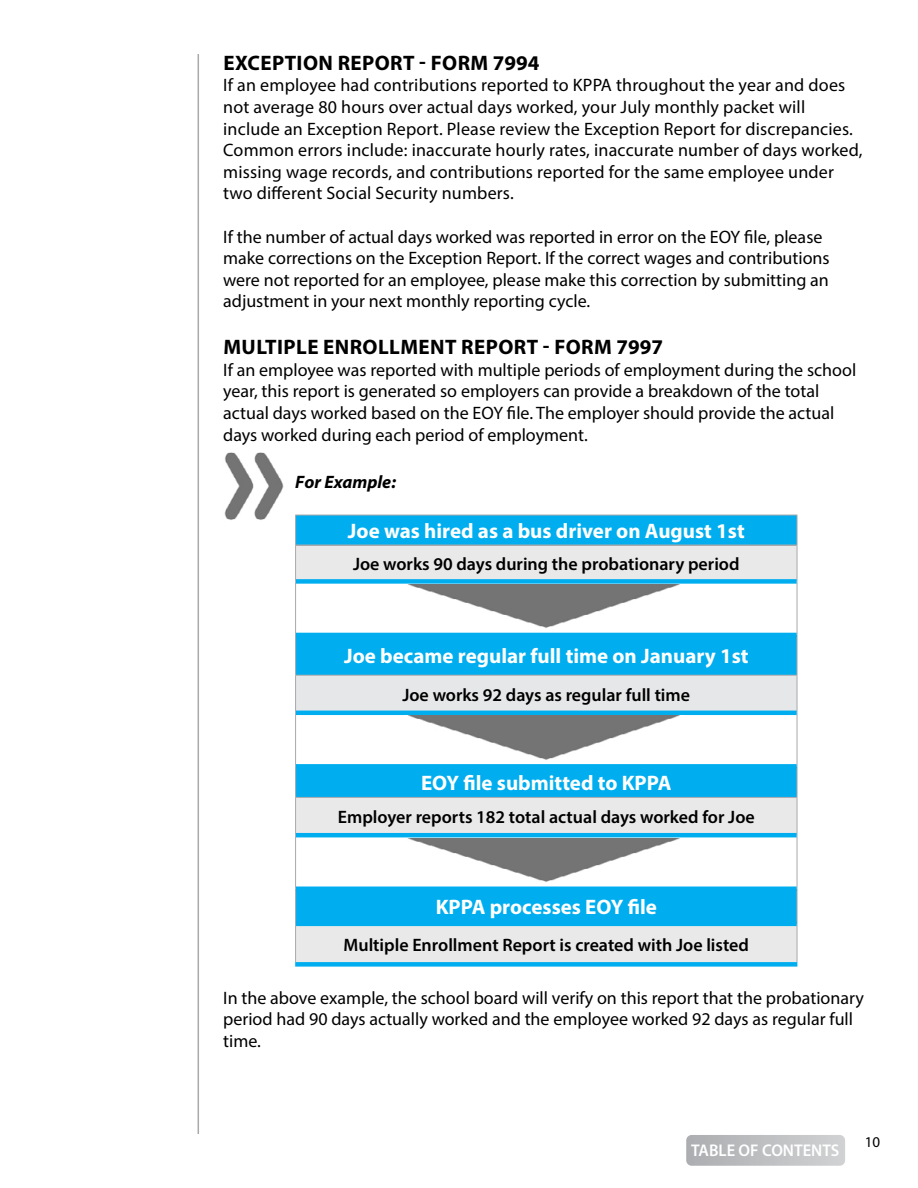
<style>
.page{position:relative;width:918px;height:1188px;background:#fff}
.page>*{position:absolute;margin:0;border:0;box-sizing:border-box;transform-origin:0 0}
.t1{font:700 21px "Myriad Pro";color:#fff}
.t2{font:700 21px "Myriad Pro";letter-spacing:.02em;color:#000}
.t3{font:18px/21.6px "Myriad Pro";color:#000}
.t4{font:600 18px "Myriad Pro";color:#000}
.t5{font:italic 700 18px "Myriad Pro";color:#000}
.t6{font:600 16.95px "Myriad Pro";color:#fff}
.t7{font:15px "Myriad Pro";color:#000}
</style>
<div class="page">
<hr style="left:198px;top:54px;width:1px;height:1080px;background:#a7a9ac">
<svg style="left:686px;top:1135px;width:159px;height:31px;background:#bec0c2"></svg>
<div style="left:296px;top:516px;width:501px;height:28px;background:#00aeef"></div>
<svg style="left:296px;top:546px;width:501px;height:416px;background:#a0d6eb"></svg>
<svg style="left:296px;top:584px;width:501px;height:302px"></svg>
<div style="left:296px;top:675px;width:501px;height:38px;background:#e6e7e8"></div>
<hr style="left:295px;top:515px;width:502px;height:1px;background:#a7a9ac">
<hr style="left:295px;top:515px;width:1px;height:30px;background:#a7a9ac">
<hr style="left:797px;top:515px;width:1px;height:30px;background:#a7a9ac">
<hr style="left:296px;top:544px;width:501px;height:2px;background:#a7a9ac">
<hr style="left:797px;top:545px;width:1px;height:36px;background:#a7a9ac">
<hr style="left:797px;top:581px;width:1px;height:54px;background:#a7a9ac">
<hr style="left:797px;top:635px;width:1px;height:40px;background:#a7a9ac">
<hr style="left:797px;top:713px;width:1px;height:53px;background:#a7a9ac">
<hr style="left:797px;top:766px;width:1px;height:31px;background:#a7a9ac">
<hr style="left:797px;top:835px;width:1px;height:54px;background:#a7a9ac">
<hr style="left:797px;top:889px;width:1px;height:35px;background:#a7a9ac">
<hr style="left:797px;top:924px;width:1px;height:38px;background:#a7a9ac">
<hr style="left:295px;top:635px;width:1px;height:40px;background:#a7a9ac">
<hr style="left:295px;top:766px;width:1px;height:31px;background:#a7a9ac">
<hr style="left:295px;top:889px;width:1px;height:35px;background:#a7a9ac">
<hr style="left:295px;top:581px;width:1px;height:54px;background:#a7a9ac">
<hr style="left:295px;top:713px;width:1px;height:53px;background:#a7a9ac">
<hr style="left:295px;top:835px;width:1px;height:54px;background:#a7a9ac">
<hr style="left:296px;top:633px;width:501px;height:4px;background:#00aeef">
<div style="left:296px;top:764px;width:501px;height:5px;background:#00aeef"></div>
<div style="left:296px;top:886px;width:501px;height:5px;background:#00aeef"></div>
<hr style="left:296px;top:922px;width:501px;height:4px;background:#00aeef">
<div style="left:295px;top:962px;width:502px;height:5px;background:#00aeef"></div>
<hr style="left:295px;top:924px;width:1px;height:38px;background:#a7a9ac">
<hr style="left:295px;top:545px;width:1px;height:36px;background:#a7a9ac">
<div style="left:296px;top:579px;width:501px;height:5px;background:#00aeef"></div>
<hr style="left:295px;top:675px;width:502px;height:1px;background:#a7a9ac">
<hr style="left:295px;top:676px;width:1px;height:37px;background:#a7a9ac">
<hr style="left:797px;top:676px;width:1px;height:37px;background:#a7a9ac">
<hr style="left:296px;top:711px;width:501px;height:4px;background:#00aeef">
<hr style="left:295px;top:797px;width:502px;height:1px;background:#a7a9ac">
<hr style="left:295px;top:798px;width:1px;height:37px;background:#a7a9ac">
<hr style="left:797px;top:798px;width:1px;height:37px;background:#a7a9ac">
<hr style="left:296px;top:833px;width:501px;height:4px;background:#00aeef">
<img style="left:405px;top:584px;width:279px;height:46px">
<img style="left:405px;top:716px;width:279px;height:45px">
<img style="left:405px;top:838px;width:279px;height:46px">
<img style="left:224px;top:452px;width:60px;height:68px">
<p class="t2" style="left:223px;top:49px;width:318px">EXCEPTION REPORT - FORM 7994</p>
<p class="t3" style="left:223px;top:74px;width:641px">If an employee had contributions reported to KPPA throughout the year and does not average 80 hours over actual days worked, your July monthly packet will include an Exception Report. Please review the Exception Report for discrepancies.<br>Common errors include: inaccurate hourly rates, inaccurate number of days worked, missing wage records, and contributions reported for the same employee under two different Social Security numbers.</p>
<p class="t3" style="left:223px;top:225px;width:608px">If the number of actual days worked was reported in error on the EOY file, please make corrections on the Exception Report. If the correct wages and contributions were not reported for an employee, please make this correction by submitting an adjustment in your next monthly reporting cycle.</p>
<p class="t2" style="left:223px;top:333px;width:441px">MULTIPLE ENROLLMENT REPORT - FORM 7997</p>
<p class="t3" style="left:223px;top:359px;width:635px">If an employee was reported with multiple periods of employment during the school year, this report is generated so employers can provide a breakdown of the total actual days worked based on the EOY file. The employer should provide the actual days worked during each period of employment.</p>
<p class="t5" style="left:295px;top:470px;width:102px">For Example:</p>
<p class="t1" style="left:348px;top:517px;width:398px">Joe was hired as a bus driver on August 1st</p>
<p class="t4" style="left:353px;top:553px;width:388px">Joe works 90 days during the probationary period</p>
<p class="t1" style="left:344px;top:642px;width:406px">Joe became regular full time on January 1st</p>
<p class="t4" style="left:402px;top:683px;width:289px">Joe works 92 days as regular full time</p>
<p class="t1" style="left:421px;top:769px;width:252px">EOY file submitted to KPPA</p>
<p class="t4" style="left:338px;top:806px;width:418px">Employer reports 182 total actual days worked for Joe</p>
<p class="t1" style="left:436px;top:893px;width:223px">KPPA processes EOY file</p>
<p class="t4" style="left:344px;top:933px;width:407px">Multiple Enrollment Report is created with Joe listed</p>
<p class="t3" style="left:223px;top:987px;width:642px">In the above example, the school board will verify on this report that the probationary period had 90 days actually worked and the employee worked 92 days as regular full time.</p>
<p class="t6" style="left:691px;top:1139px;width:150px">TABLE OF CONTENTS</p>
<p class="t7" style="left:865px;top:1132px;width:17px">10</p>
</div>
